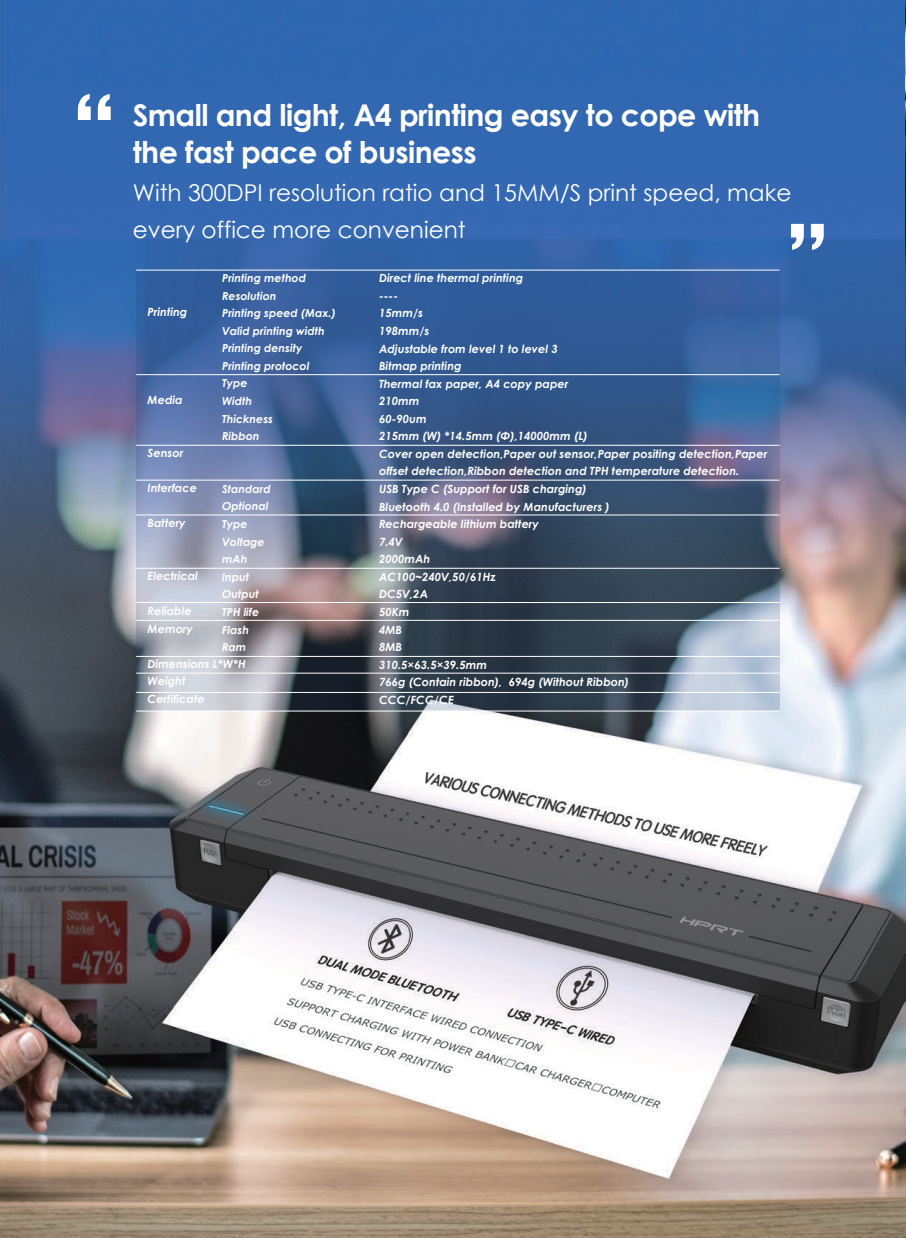
<style>
.page{position:relative;width:906px;height:1238px;background:#fff}
.page>*{position:absolute;margin:0;border:0;box-sizing:border-box;transform-origin:0 0}
.t1{font:86.55px "FZYHJW GB1 0";color:#fff}
.t2{font:700 30px/36.5px "Century Gothic";letter-spacing:-.02em;color:#fff}
.t3{font:23.1px "Century Gothic";color:#fff}
.t4{font:italic 700 11.4px/17.5px "Century Gothic";color:#fff}
.t5{font:italic 700 11.1px/17.5px "Century Gothic";color:#fff}
</style>
<div class="page">
<img style="left:0;top:0;width:906px;height:1237px">
<img style="left:905px;top:0;width:1px;height:361px">
<img style="left:136px;top:271px;width:643px;height:439px">
<hr style="left:136px;top:270px;width:643px;height:1px;background:#fff">
<hr style="left:136px;top:374px;width:643px;height:1px;background:#fff">
<hr style="left:136px;top:445px;width:643px;height:1px;background:#fff">
<hr style="left:136px;top:480px;width:643px;height:1px;background:#fff">
<hr style="left:136px;top:514px;width:643px;height:1px;background:#fff">
<hr style="left:136px;top:568px;width:643px;height:1px;background:#fff">
<hr style="left:136px;top:602px;width:643px;height:1px;background:#fff">
<hr style="left:136px;top:620px;width:643px;height:1px;background:#fff">
<hr style="left:136px;top:656px;width:643px;height:1px;background:#fff">
<hr style="left:136px;top:673px;width:643px;height:1px;background:#fff">
<hr style="left:136px;top:692px;width:643px;height:1px;background:#fff">
<hr style="left:136px;top:710px;width:643px;height:1px;background:#fff">
<h1 class="t1" style="left:29px;top:81px;width:88px">“</h1>
<h2 class="t2" style="left:133px;top:96px;width:629px">Small and light, A4 printing easy to cope with the fast pace of business</h2>
<h3 class="t3" style="left:133px;top:176px;width:660px">With 300DPI resolution ratio and 15MM/S print speed, make</h3>
<h3 class="t3" style="left:133px;top:213px;width:334px">every office more convenient</h3>
<p class="t4" style="left:148px;top:303px;width:41px">Printing</p>
<p class="t4" style="left:148px;top:390px;width:37px">Media</p>
<p class="t5" style="left:222px;top:269px;width:115px">Printing method<br>Resolution<br>Printing speed (Max.)<br>Valid printing width<br>Printing density<br>Printing protocol<br>Type<br>Width<br>Thickness<br>Ribbon</p>
<p class="t4" style="left:148px;top:443px;width:37px">Sensor</p>
<p class="t4" style="left:148px;top:478px;width:51px">Interface</p>
<p class="t4" style="left:148px;top:513px;width:40px">Battery</p>
<p class="t5" style="left:222px;top:479px;width:50px">Standard<br>Optional<br>Type<br>Voltage mAh<br>Input<br>Output<br>TPH life<br>Flash<br>Ram</p>
<p class="t4" style="left:148px;top:566px;width:52px">Electrical</p>
<p class="t4" style="left:148px;top:601px;width:47px">Reliable<br>Memory</p>
<p class="t4" style="left:148px;top:654px;width:100px">Dimensions L*W*H<br>Weight<br>Certificate</p>
<p class="t4" style="left:379px;top:269px;width:390px">Direct line thermal printing<br>----<br>15mm/s<br>198mm/s<br>Adjustable from level 1 to level 3<br>Bitmap printing<br>Thermal fax paper, A4 copy paper<br>210mm<br>60-90um<br>215mm (W) *14.5mm (Φ),14000mm (L)<br>Cover open detection,Paper out sensor,Paper positing detection,Paper offset detection,Ribbon detection and TPH temperature detection.<br>USB Type C (Support for USB charging)<br>Bluetooth 4.0 (Installed by Manufacturers )<br>Rechargeable lithium battery<br>7.4V<br>2000mAh<br>AC100~240V,50/61Hz<br>DC5V,2A<br>50Km<br>4MB<br>8MB<br>310.5×63.5×39.5mm<br>766g (Contain ribbon), 694g (Without Ribbon)<br>CCC/FCC/CE</p>
<h1 class="t1" style="left:872px;top:263px;width:88px;rotate:-180deg">“</h1>
</div>
